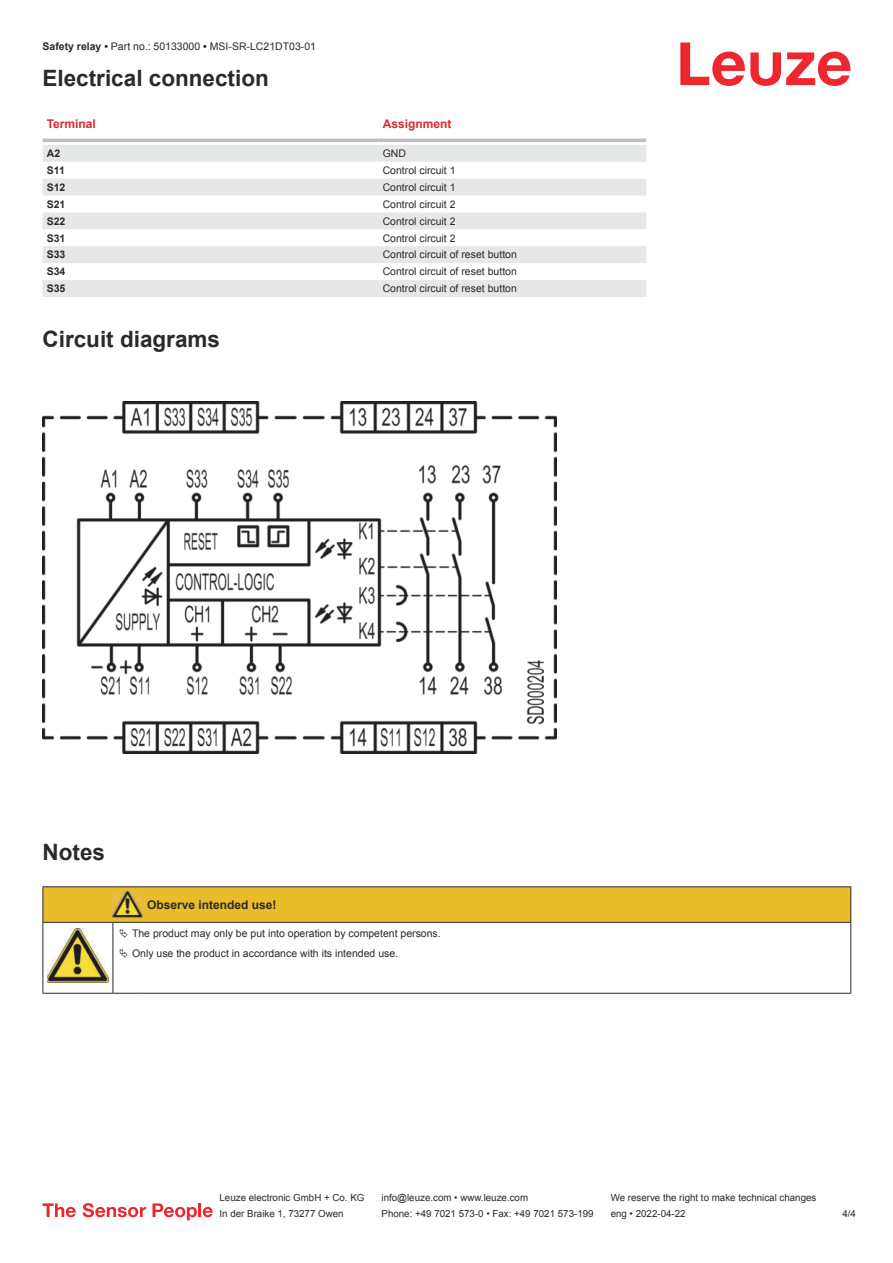
<style>
.page{position:relative;width:893px;height:1263px;background:#fff}
.page>*{position:absolute;margin:0;border:0;box-sizing:border-box;transform-origin:0 0}
.t1{font:700 22.5px "Arial";color:#2b292a}
.t2{font:700 12px "Arial";color:#2b292a}
.t3{font:700 12px "Arial";color:#db2a30}
.t4{font:10.5px/20.2px "Arial";color:#2b292a}
.t5{font:700 10.5px "Arial";color:#2b292a}
.t6{font:9.75px "Arial";color:#2b292a}
.s1{font-weight:700}
</style>
<div class="page">
<svg style="left:680px;top:43px;width:170px;height:43px"></svg>
<svg style="left:43px;top:138px;width:603px;height:1px"></svg>
<svg style="left:43px;top:145px;width:603px;height:152px;fill:#e6e7e9"></svg>
<hr style="left:43px;top:139px;width:335px;height:3px;background:#bdbfc1">
<hr style="left:378px;top:139px;width:268px;height:3px;background:#bdbfc1">
<svg style="left:43px;top:1203px;width:33px;height:14px"></svg>
<svg style="left:83px;top:1203px;width:63px;height:14px"></svg>
<svg style="left:153px;top:1203px;width:44px;height:17px"></svg>
<hr style="left:198px;top:1203px;width:3px;height:14px;background:#ed272d">
<svg style="left:203px;top:1207px;width:10px;height:10px"></svg>
<img style="left:43px;top:402px;width:513px;height:351px">
<svg style="left:44px;top:964px;width:806px;height:29px"></svg>
<hr style="left:43px;top:886px;width:70px;height:1px;background:#2b292a">
<hr style="left:113px;top:886px;width:30px;height:1px;background:#2b292a">
<hr style="left:143px;top:886px;width:708px;height:1px;background:#2b292a">
<hr style="left:43px;top:923px;width:1px;height:66px;background:#2b292a">
<hr style="left:113px;top:923px;width:1px;height:66px;background:#2b292a">
<hr style="left:850px;top:923px;width:1px;height:66px;background:#2b292a">
<hr style="left:43px;top:993px;width:70px;height:1px;background:#2b292a">
<hr style="left:113px;top:993px;width:30px;height:1px;background:#2b292a">
<hr style="left:143px;top:993px;width:708px;height:1px;background:#2b292a">
<img style="left:47px;top:964px;width:61px;height:18px">
<svg style="left:43px;top:887px;width:808px;height:77px"></svg>
<p class="t4" style="left:43px;top:37px;width:275px"><span class="s1">Safety relay •</span> Part no.: 50133000 <span class="s1">•</span> MSI-SR-LC21DT03-01</p>
<h1 class="t1" style="left:43px;top:70px;width:228px">Electrical connection</h1>
<p class="t3" style="left:47px;top:119px;width:51px">Terminal</p>
<p class="t3" style="left:383px;top:119px;width:70px">Assignment</p>
<p class="t5" style="left:47px;top:149px;width:15px">A2</p>
<p class="t4" style="left:383px;top:144px;width:25px">GND</p>
<p class="t5" style="left:47px;top:166px;width:20px">S11</p>
<p class="t4" style="left:383px;top:161px;width:74px">Control circuit 1</p>
<p class="t5" style="left:47px;top:183px;width:20px">S12</p>
<p class="t4" style="left:383px;top:178px;width:74px">Control circuit 1</p>
<p class="t5" style="left:47px;top:200px;width:20px">S21</p>
<p class="t4" style="left:383px;top:195px;width:74px">Control circuit 2</p>
<p class="t5" style="left:47px;top:217px;width:20px">S22</p>
<p class="t4" style="left:383px;top:212px;width:74px">Control circuit 2</p>
<p class="t5" style="left:47px;top:234px;width:20px">S31</p>
<p class="t4" style="left:383px;top:229px;width:74px">Control circuit 2</p>
<p class="t5" style="left:47px;top:251px;width:20px">S33</p>
<p class="t4" style="left:383px;top:246px;width:136px">Control circuit of reset button</p>
<p class="t5" style="left:47px;top:268px;width:20px">S34</p>
<p class="t4" style="left:383px;top:262px;width:136px">Control circuit of reset button</p>
<p class="t5" style="left:47px;top:285px;width:20px">S35</p>
<p class="t4" style="left:383px;top:279px;width:136px">Control circuit of reset button</p>
<h1 class="t1" style="left:43px;top:331px;width:179px">Circuit diagrams</h1>
<h1 class="t1" style="left:43px;top:844px;width:64px">Notes</h1>
<p class="t2" style="left:147px;top:900px;width:131px">Observe intended use!</p>
<p class="t4" style="left:132px;top:924px;width:310px">The product may only be put into operation by competent persons.<br>Only use the product in accordance with its intended use.</p>
<p class="t6" style="left:220px;top:1194px;width:146px">Leuze electronic GmbH + Co. KG</p>
<p class="t6" style="left:381px;top:1194px;width:148px">info@leuze.com • www.leuze.com</p>
<p class="t6" style="left:611px;top:1194px;width:207px">We reserve the right to make technical changes</p>
<p class="t6" style="left:220px;top:1210px;width:126px">In der Braike 1, 73277 Owen</p>
<p class="t6" style="left:381px;top:1210px;width:214px">Phone: +49 7021 573-0 • Fax: +49 7021 573-199</p>
<p class="t6" style="left:611px;top:1210px;width:76px">eng • 2022-04-22</p>
<p class="t6" style="left:842px;top:1210px;width:15px">4 /4</p>
</div>
